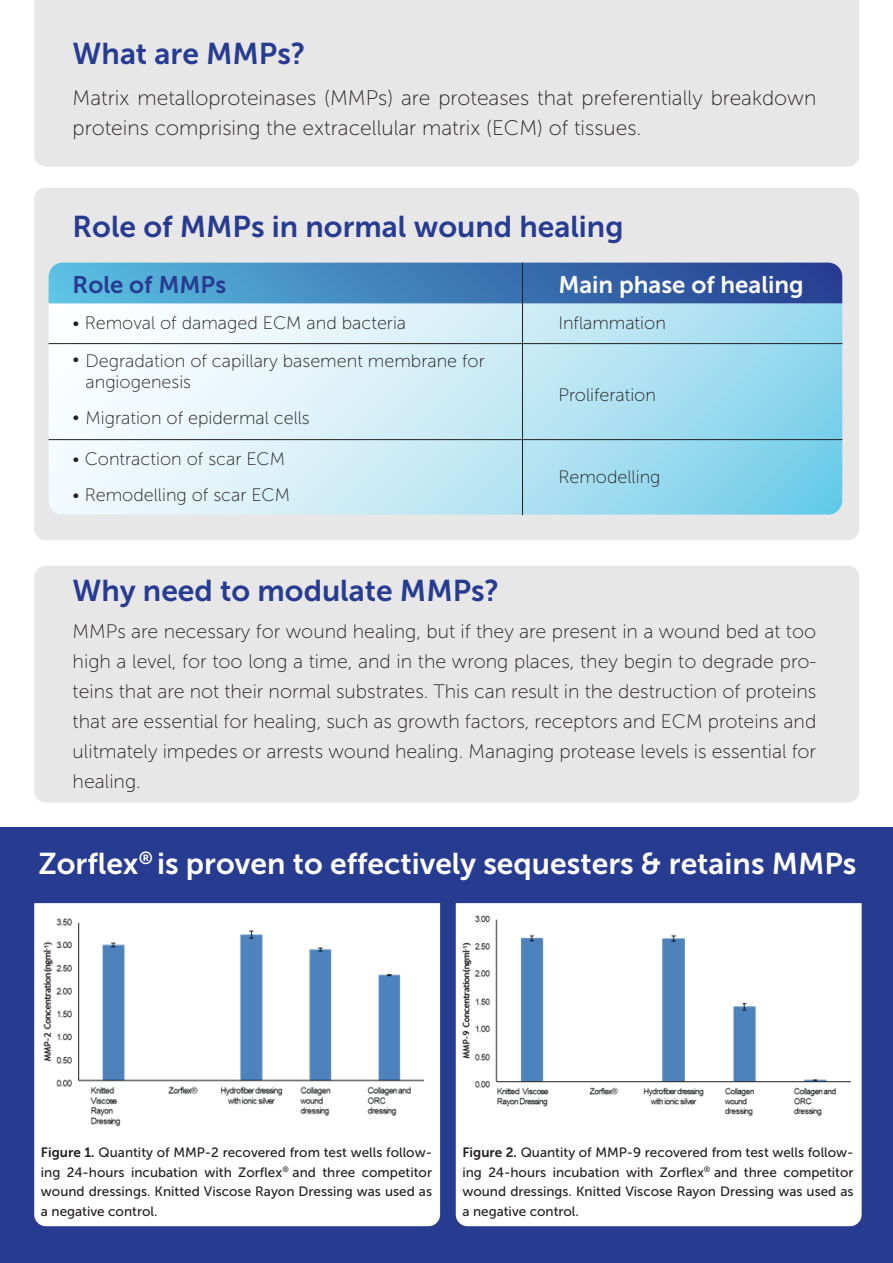
<style>
.page{position:relative;width:893px;height:1263px;background:#fff}
.page>*{position:absolute;margin:0;border:0;box-sizing:border-box;transform-origin:0 0}
.t1{font:30px "Museo Sans 700";color:#273b91}
.t2{font:30px "Museo Sans 700";color:#fff}
.t3{font:24px "Museo Sans 700";color:#fff}
.t4{font:24px "Museo Sans 700";color:#273b91}
.t5{font:21px/30px "Museo Sans 100";color:#231f20}
.t6{font:19.5px/30px "Museo Sans 100";color:#231f20;text-align:justify}
.t7{font:18px/36px "Museo Sans 100";color:#231f20}
.t8{font:13.5px/19.5px "Museo Sans 500";color:#231f20;text-align:justify}
.s1{font-family:"Museo Sans 700"}
</style>
<div class="page">
<div style="left:0;top:828px;width:893px;height:435px;background:#273b91"></div>
<div style="left:34px;top:0;width:825px;height:167px;background:#e8e7e8"></div>
<div style="left:34px;top:903px;width:406px;height:323px;background:#fff"></div>
<div style="left:456px;top:903px;width:406px;height:323px;background:#fff"></div>
<div style="left:34px;top:188px;width:825px;height:352px;background:#e8e7e8;border-radius:12px"></div>
<div style="left:34px;top:566px;width:825px;height:237px;background:#e8e7e8;border-radius:12px"></div>
<svg style="left:49px;top:303px;width:793px;height:212px;background:#c5e9f5"></svg>
<svg style="left:49px;top:263px;width:793px;height:40px;background:#3f7cb7"></svg>
<hr style="left:49px;top:343px;width:793px;height:1px;background:#231f20">
<hr style="left:49px;top:439px;width:793px;height:1px;background:#231f20">
<hr style="left:522px;top:263px;width:1px;height:252px;background:#231f20">
<img style="left:34px;top:914px;width:407px;height:216px">
<img style="left:455px;top:911px;width:407px;height:213px">
<h1 class="t1" style="left:73px;top:37px;width:234px">What are MMPs?</h1>
<p class="t5" style="left:73px;top:83px;width:745px">Matrix metalloproteinases (MMPs) are proteases that preferentially breakdown proteins comprising the extracellular matrix (ECM) of tissues.</p>
<h1 class="t1" style="left:73px;top:210px;width:552px">Role of MMPs in normal wound healing</h1>
<p class="t4" style="left:73px;top:271px;width:155px">Role of MMPs</p>
<p class="t7" style="left:73px;top:305px;width:335px">• Removal of damaged ECM and bacteria •</p>
<p class="t3" style="left:558px;top:271px;width:247px">Main phase of healing</p>
<p class="t7" style="left:558px;top:305px;width:109px">Inflammation</p>
<p class="t7" style="left:86px;top:350px;width:401px;line-height:21.6px">Degradation of capillary basement membrane for angiogenesis</p>
<p class="t7" style="left:558px;top:377px;width:99px">Proliferation</p>
<p class="t7" style="left:73px;top:400px;width:239px">• Migration of epidermal cells</p>
<p class="t7" style="left:73px;top:441px;width:214px">• Contraction of scar ECM</p>
<p class="t7" style="left:73px;top:477px;width:219px">• Remodelling of scar ECM</p>
<p class="t7" style="left:558px;top:459px;width:104px">Remodelling</p>
<h1 class="t1" style="left:73px;top:574px;width:428px">Why need to modulate MMPs?</h1>
<p class="t6" style="left:73px;top:616px;width:745px">MMPs are necessary for wound healing, but if they are present in a wound bed at too high a level, for too long a time, and in the wrong places, they begin to degrade pro&shy;teins that are not their normal substrates. This can result in the destruction of proteins that are essential for healing, such as growth factors, receptors and ECM proteins and ulitmately impedes or arrests wound healing. Managing protease levels is essential for healing.</p>
<h1 class="t2" style="left:39px;top:847px;width:819px">Zorflex<sup>®</sup> is proven to effectively sequesters &amp; retains MMPs</h1>
<p class="t8" style="left:41px;top:1143px;width:393px"><span class="s1">Figure 1.</span> Quantity of MMP-2 recovered from test wells follow&shy;ing 24-hours incubation with Zorflex<sup>®</sup> and three competitor wound dressings. Knitted Viscose Rayon Dressing was used as a negative control.</p>
<p class="t8" style="left:462px;top:1143px;width:393px"><span class="s1">Figure 2.</span> Quantity of MMP-9 recovered from test wells follow&shy;ing 24-hours incubation with Zorflex<sup>®</sup> and three competitor wound dressings. Knitted Viscose Rayon Dressing was used as a negative control.</p>
</div>
